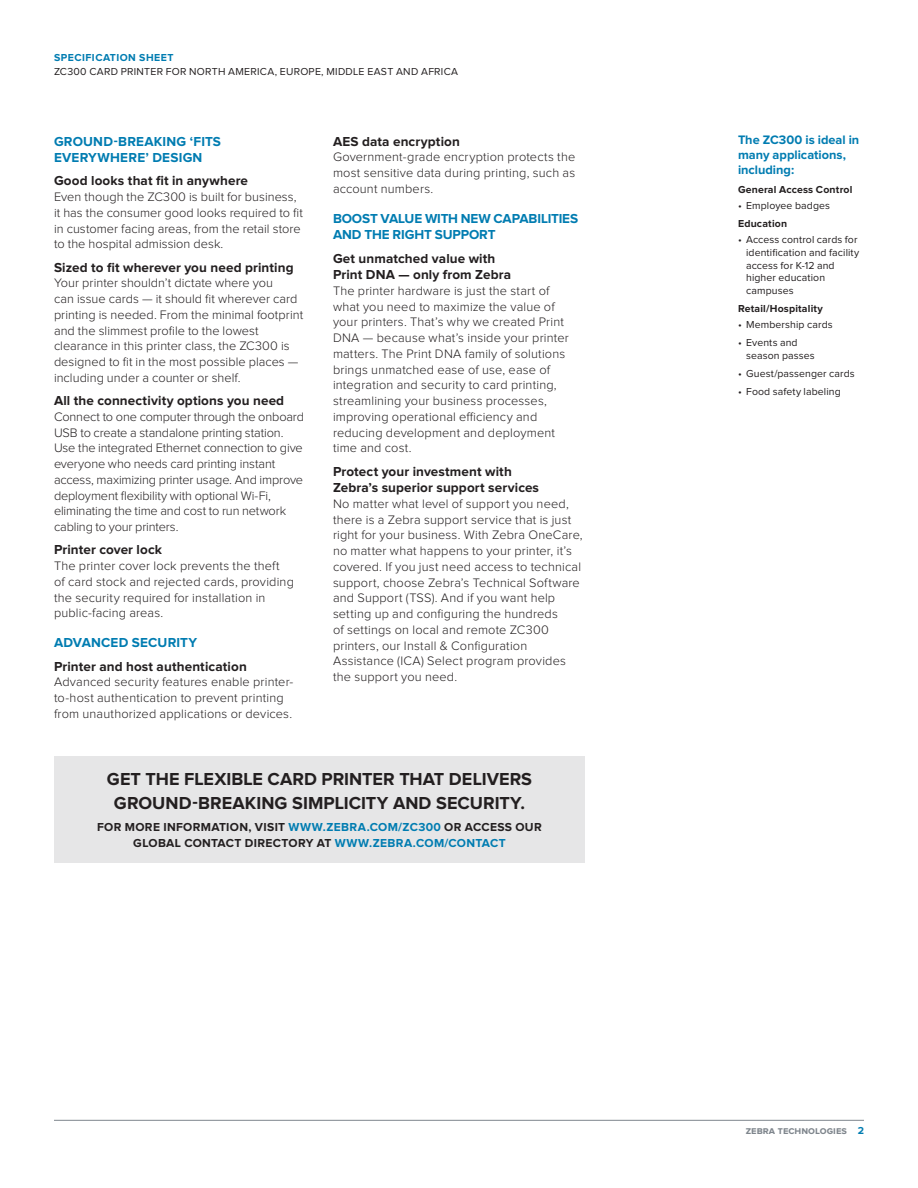
<style>
.page{position:relative;width:918px;height:1188px;background:#fff}
.page>*{position:absolute;margin:0;border:0;box-sizing:border-box;transform-origin:0 0}
.t1{font:700 18px/24px "Proxima Nova";letter-spacing:.005em;color:#231f20;text-align:center}
.t2{font:700 13.5px/16.5px "Proxima Nova";letter-spacing:.01em;color:#231f20}
.t3{font:700 13.5px/16.5px "Proxima Nova";color:#007cb1}
.t4{font:300 12.75px/15.8px "Proxima Nova";letter-spacing:.01em;color:#231f20}
.t5{font:300 12.75px/15.8px "Proxima Nova";letter-spacing:-.01em;color:#231f20}
.t6{font:700 12.75px/15px "Proxima Nova";color:#007cb1}
.t7{font:700 12px/15.5px "Proxima Nova";letter-spacing:.03em;color:#231f20;text-align:center}
.t8{font:10.5px/12.8px "Proxima Nova";letter-spacing:.01em;color:#231f20}
.t9{font:700 10.5px "Proxima Nova";letter-spacing:.015em;color:#231f20}
.t10{font:700 10.5px "Proxima Nova";color:#7f868d}
.t11{font:700 10.5px "Proxima Nova";letter-spacing:.045em;color:#007cb1}
.s1{color:#007cb1}
</style>
<div class="page">
<hr style="left:54px;top:1120px;width:810px;height:1px;background:#7f868d">
<div style="left:54px;top:757px;width:531px;height:106px;background:#e6e6e7"></div>
<p class="t11" style="left:54px;top:53px;width:121px">SPECIFICATION SHEET</p>
<p class="t8" style="left:54px;top:66px;width:406px">ZC300 CARD PRINTER FOR NORTH AMERICA, EUROPE, MIDDLE EAST AND AFRICA</p>
<p class="t3" style="left:54px;top:134px;width:169px">GROUND-BREAKING ‘FITS<br>EVERYWHERE’ DESIGN</p>
<p class="t2" style="left:54px;top:173px;width:196px">Good looks that fit in anywhere</p>
<p class="t4" style="left:54px;top:190px;width:250px">Even though the ZC300 is built for business, it has the consumer good looks required to fit in customer facing areas, from the retail store to the hospital admission desk.</p>
<p class="t2" style="left:54px;top:260px;width:241px">Sized to fit wherever you need printing</p>
<p class="t4" style="left:54px;top:276px;width:251px">Your printer shouldn’t dictate where you<br>can issue cards — it should fit wherever card printing is needed. From the minimal footprint and the slimmest profile to the lowest clearance in this printer class, the ZC300 is designed to fit in the most possible places — including under a counter or shelf.</p>
<p class="t2" style="left:54px;top:393px;width:232px">All the connectivity options you need</p>
<p class="t5" style="left:54px;top:410px;width:252px">Connect to one computer through the onboard USB to create a standalone printing station.<br>Use the integrated Ethernet connection to give everyone who needs card printing instant access, maximizing printer usage. And improve deployment flexibility with optional Wi-Fi, eliminating the time and cost to run network cabling to your printers.</p>
<p class="t2" style="left:54px;top:542px;width:110px">Printer cover lock</p>
<p class="t4" style="left:54px;top:559px;width:241px">The printer cover lock prevents the theft<br>of card stock and rejected cards, providing the security required for installation in public-facing areas.</p>
<p class="t3" style="left:54px;top:635px;width:145px">ADVANCED SECURITY</p>
<p class="t2" style="left:54px;top:659px;width:194px">Printer and host authentication</p>
<p class="t4" style="left:54px;top:675px;width:241px">Advanced security features enable printer&shy;to-host authentication to prevent printing from unauthorized applications or devices.</p>
<p class="t2" style="left:333px;top:134px;width:128px">AES data encryption</p>
<p class="t4" style="left:333px;top:150px;width:244px;text-align:justify">Government-grade encryption protects the most sensitive data during printing, such as account numbers.</p>
<p class="t3" style="left:333px;top:211px;width:247px">BOOST VALUE WITH NEW CAPABILITIES<br>AND THE RIGHT SUPPORT</p>
<p class="t2" style="left:333px;top:251px;width:180px">Get unmatched value with<br>Print DNA — only from Zebra</p>
<p class="t4" style="left:333px;top:284px;width:237px">The printer hardware is just the start of what you need to maximize the value of your printers. That’s why we created Print DNA — because what’s inside your printer matters. The Print DNA family of solutions brings unmatched ease of use, ease of integration and security to card printing, streamlining your business processes, improving operational efficiency and reducing development and deployment time and cost.</p>
<p class="t2" style="left:333px;top:464px;width:208px">Protect your investment with<br>Zebra’s superior support services</p>
<p class="t4" style="left:333px;top:497px;width:251px">No matter what level of support you need, there is a Zebra support service that is just right for your business. With Zebra OneCare, no matter what happens to your printer, it’s covered. If you just need access to technical support, choose Zebra’s Technical Software and Support (TSS). And if you want help setting up and configuring the hundreds<br>of settings on local and remote ZC300 printers, our Install &amp; Configuration Assistance (ICA) Select program provides the support you need.</p>
<h1 class="t1" style="left:107px;top:768px;width:427px">GET THE FLEXIBLE CARD PRINTER THAT DELIVERS<br>GROUND-BREAKING SIMPLICITY AND SECURITY.</h1>
<p class="t7" style="left:97px;top:820px;width:446px">FOR MORE INFORMATION, VISIT <span class="s1">WWW.ZEBRA.COM/ZC300</span> OR ACCESS OUR<br>GLOBAL CONTACT DIRECTORY AT <span class="s1">WWW.ZEBRA.COM/CONTACT</span></p>
<p class="t6" style="left:738px;top:132px;width:123px">The ZC300 is ideal in many applications, including:</p>
<p class="t9" style="left:738px;top:185px;width:116px">General Access Control</p>
<p class="t8" style="left:738px;top:200px;width:94px">• Employee badges</p>
<p class="t9" style="left:738px;top:219px;width:51px">Education</p>
<p class="t8" style="left:746px;top:234px;width:115px;text-indent:-8px">• Access control cards for identification and facility access for K-12 and higher education campuses</p>
<p class="t9" style="left:738px;top:304px;width:86px">Retail/Hospitality</p>
<p class="t8" style="left:738px;top:319px;width:96px">• Membership cards</p>
<p class="t8" style="left:746px;top:337px;width:70px;text-indent:-8px">• Events and season passes</p>
<p class="t8" style="left:738px;top:368px;width:118px">• Guest/passenger cards</p>
<p class="t8" style="left:738px;top:386px;width:104px">• Food safety labeling</p>
<p class="t10" style="left:746px;top:1126px;width:120px">zebra technologies <span class="s1">2</span></p>
</div>
